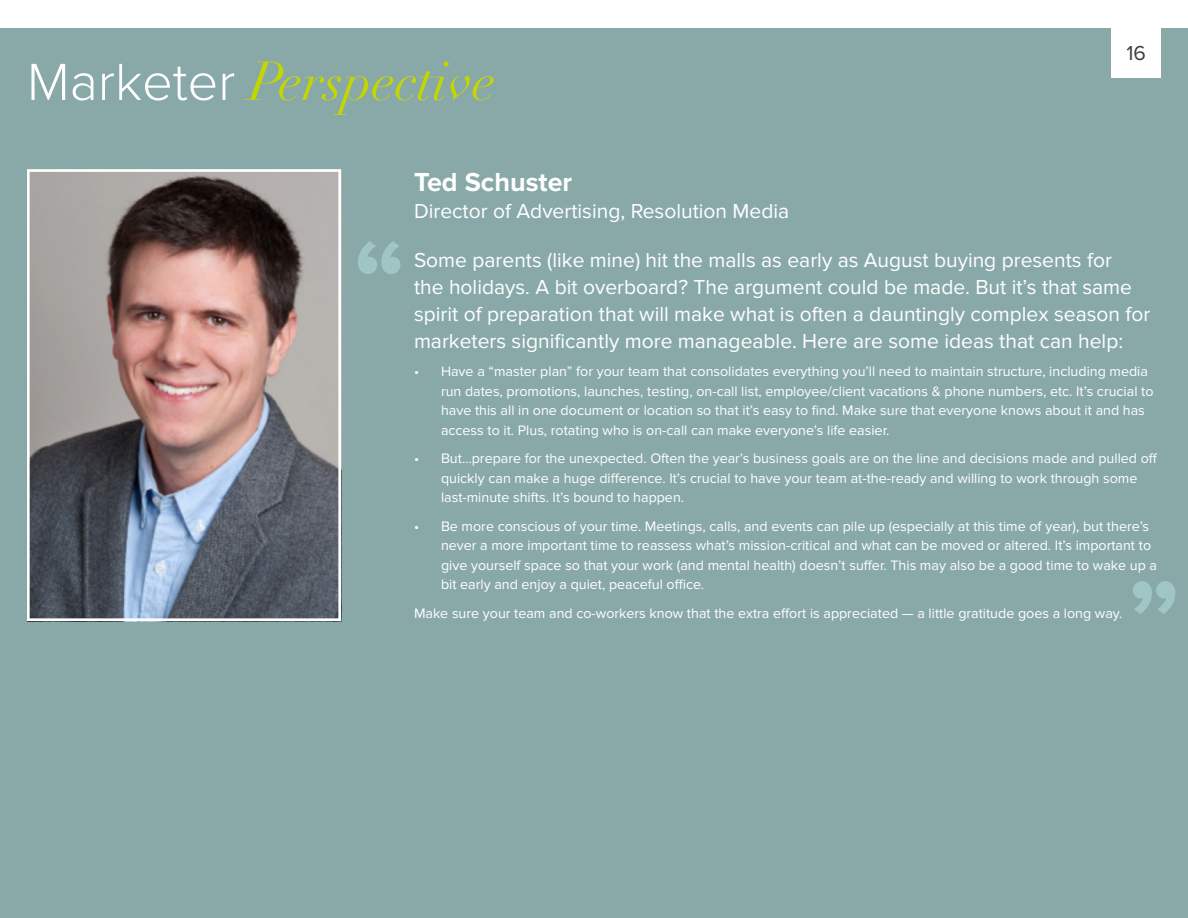
<style>
.page{position:relative;width:1188px;height:918px;background:#89a9a9}
.page>*{position:absolute;margin:0;border:0;box-sizing:border-box;transform-origin:0 0}
.t1{font:italic 54px "Didot";color:#c4d600}
.t2{font:700 27px "Proxima Nova";color:#fff}
.t3{font:21px/27px "Proxima Nova";color:#fff}
.t4{font:21px "Proxima Nova";color:#413e41}
.t5{font:14.25px/19.5px "Proxima Nova";color:#fff}
.s1{font-family:"Proxima Nova";font-weight:300;font-style:normal;color:#fff}
</style>
<div class="page">
<div style="left:1112px;top:27px;width:49px;height:50px;background:#fff"></div>
<div style="left:0;top:0;width:1188px;height:28px;background:#fff"></div>
<svg style="left:358px;top:241px;width:42px;height:33px"></svg>
<svg style="left:1133px;top:581px;width:42px;height:33px"></svg>
<img style="left:31px;top:173px;width:306px;height:444px">
<div style="left:27px;top:169px;width:314px;height:452px;border:3px solid #fff"></div>
<h1 class="t1" style="left:27px;top:48px;width:470px"><span class="s1">Marketer</span> Perspective</h1>
<h2 class="t2" style="left:414px;top:166px;width:160px">Ted Schuster</h2>
<h3 class="t3" style="left:414px;top:197px;width:377px">Director of Advertising, Resolution Media</h3>
<h3 class="t4" style="left:1126px;top:41px;width:21px">16</h3>
<p class="t3" style="left:414px;top:247px;width:738px">Some parents (like mine) hit the malls as early as August buying presents for<br>the holidays. A bit overboard? The argument could be made. But it’s that same spirit of preparation that will make what is often a dauntingly complex season for marketers significantly more manageable. Here are some ideas that can help:</p>
<p class="t5" style="left:441px;top:362px;width:714px;text-indent:-27px">• Have a “master plan” for your team that consolidates everything you’ll need to maintain structure, including media run dates, promotions, launches, testing, on-call list, employee/client vacations &amp; phone numbers, etc. It’s crucial to have this all in one document or location so that it’s easy to find. Make sure that everyone knows about it and has access to it. Plus, rotating who is on-call can make everyone’s life easier.</p>
<p class="t5" style="left:441px;top:449px;width:718px;text-indent:-27px">• But…prepare for the unexpected. Often the year’s business goals are on the line and decisions made and pulled off quickly can make a huge difference. It’s crucial to have your team at-the-ready and willing to work through some last-minute shifts. It’s bound to happen.</p>
<p class="t5" style="left:441px;top:517px;width:718px;text-indent:-27px">• Be more conscious of your time. Meetings, calls, and events can pile up (especially at this time of year), but there’s never a more important time to reassess what’s mission-critical and what can be moved or altered. It’s important to give yourself space so that your work (and mental health) doesn’t suffer. This may also be a good time to wake up a bit early and enjoy a quiet, peaceful office.</p>
<p class="t5" style="left:414px;top:603px;width:710px">Make sure your team and co-workers know that the extra effort is appreciated — a little gratitude goes a long way.</p>
</div>
